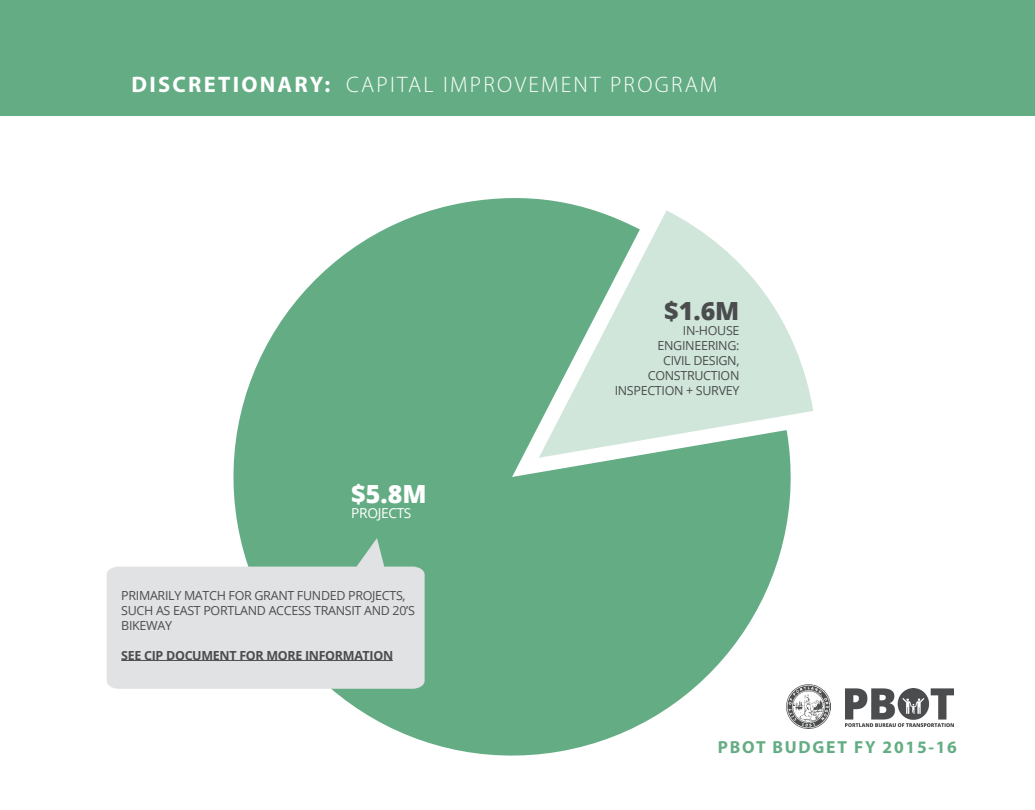
<style>
.page{position:relative;width:1035px;height:810px;background:#fff}
.page>*{position:absolute;margin:0;border:0;box-sizing:border-box;transform-origin:0 0}
.t1{font:800 25px "Open Sans";color:#4b4c4d}
.t2{font:800 25px "Open Sans";color:#fff}
.t3{font:300 22.5px "Myriad Pro";letter-spacing:.1em;color:#fff}
.t4{font:700 17.5px "Myriad Pro";letter-spacing:.1em;color:#64ad84}
.t5{font:13.75px "Open Sans";letter-spacing:-.025em;color:#fff}
.t6{font:12.5px/15px "Open Sans";letter-spacing:-.025em;color:#4b4c4d;text-align:right}
.t7{font:700 12.5px "Open Sans";letter-spacing:-.025em;color:#4b4c4d}
.s1{font-weight:700}
</style>
<div class="page">
<div style="left:0;top:0;width:1035px;height:115px;background:#64ad84"></div>
<img style="left:813px;top:685px;width:18px;height:44px">
<svg style="left:233px;top:198px;width:580px;height:558px;fill:#64ad84"></svg>
<svg style="left:539px;top:210px;width:274px;height:248px;fill:#d0e6da"></svg>
<svg style="left:107px;top:538px;width:318px;height:151px;fill:#e1e2e4"></svg>
<hr style="left:121px;top:660px;width:272px;height:1px;background:#4b4c4d">
<img style="left:845px;top:688px;width:109px;height:39px">
<h2 class="t3" style="left:132px;top:71px;width:587px"><span class="s1">DISCRETIONARY:</span> CAPITAL IMPROVEMENT PROGRAM</h2>
<h1 class="t2" style="left:351px;top:474px;width:77px">$5.8M</h1>
<p class="t5" style="left:351px;top:503px;width:62px">PROJECTS</p>
<p class="t6" style="left:121px;top:587px;width:295px;text-align:left">PRIMARILY MATCH FOR GRANT FUNDED PROJECTS,<br>SUCH AS EAST PORTLAND ACCESS TRANSIT AND 20’S<br>BIKEWAY</p>
<p class="t7" style="left:121px;top:646px;width:273px">SEE CIP DOCUMENT FOR MORE INFORMATION</p>
<h1 class="t1" style="left:664px;top:292px;width:77px">$1.6M</h1>
<p class="t6" style="left:615px;top:323px;width:126px">IN-HOUSE<br>ENGINEERING:<br>CIVIL DESIGN,<br>CONSTRUCTION<br>INSPECTION + SURVEY</p>
<h3 class="t4" style="left:718px;top:736px;width:241px">PBOT BUDGET FY 2015-16</h3>
</div>
